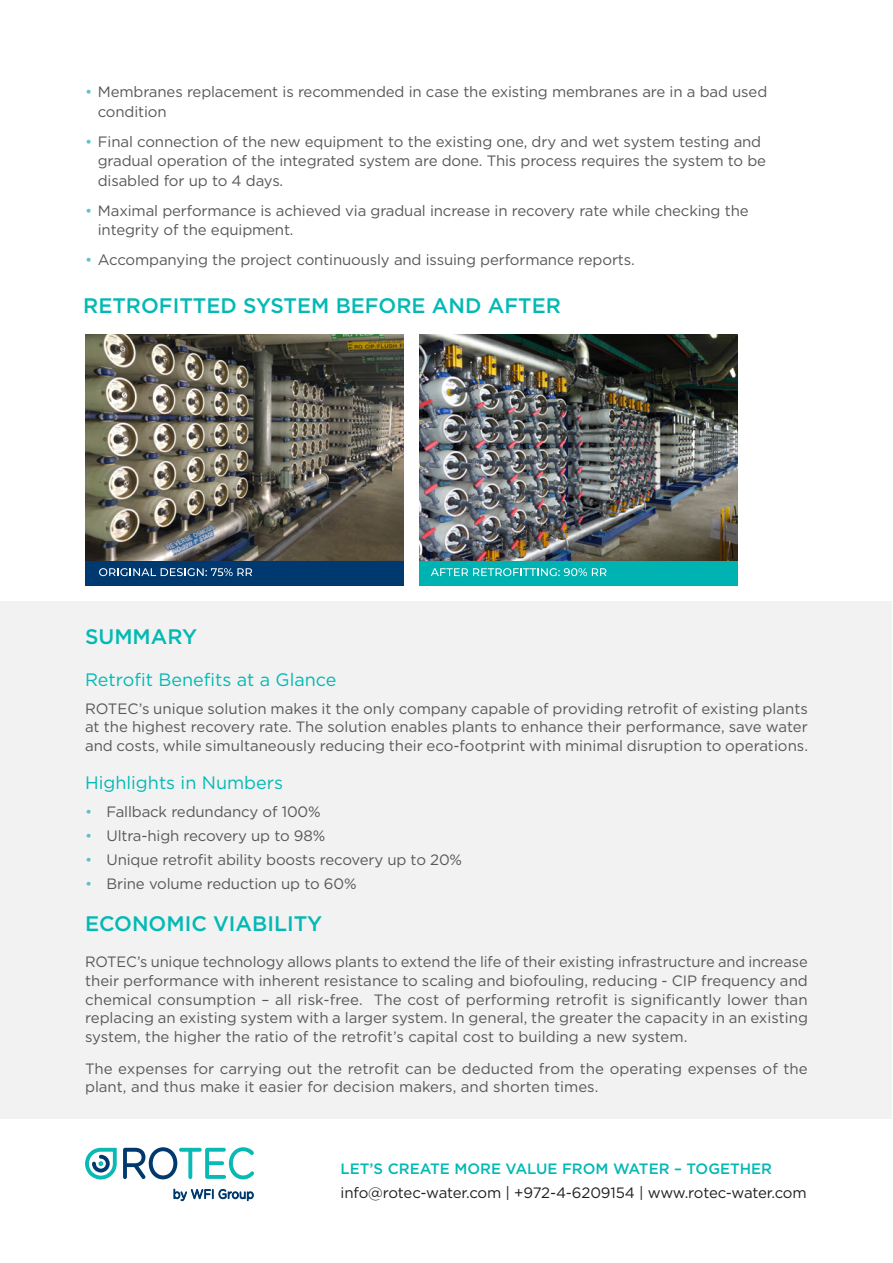
<style>
.page{position:relative;width:893px;height:1263px;background:#fff}
.page>*{position:absolute;margin:0;border:0;box-sizing:border-box;transform-origin:0 0}
.Header_14{font:500 21px "Gotham";color:#03b9b4}
.Header_14-2{font:18px "Gotham";color:#03b9b4}
.bullets{font:18px "Gotham";color:#03b9b4}
.Body_Text{font:15px/18.8px "Gotham";letter-spacing:-.01em;color:#57585a}
.Text{font:15px "Gotham";letter-spacing:-.015em;color:#231f20}
.Header_10{font:500 15px "Gotham";color:#03b9b4}
.s1{color:#5ac4c1}
</style>
<div class="page">
<div style="left:1px;top:601px;width:891px;height:517px;background:#f2f2f2"></div>
<div style="left:85px;top:560px;width:318px;height:25px;background:#003870"></div>
<div style="left:419px;top:560px;width:318px;height:25px;background:#00b3b3"></div>
<svg style="left:99px;top:568px;width:153px;height:8px"></svg>
<svg style="left:431px;top:568px;width:175px;height:8px"></svg>
<img style="left:419px;top:334px;width:319px;height:226px">
<img style="left:85px;top:334px;width:318px;height:226px">
<svg style="left:123px;top:1147px;width:131px;height:32px"></svg>
<svg style="left:85px;top:1148px;width:32px;height:31px"></svg>
<svg style="left:174px;top:1188px;width:39px;height:13px"></svg>
<svg style="left:219px;top:1189px;width:35px;height:12px"></svg>
<p class="Body_Text" style="left:98px;top:82px;width:671px;line-height:19.5px;text-indent:-13px"><span class="s1">•</span> Membranes replacement is recommended in case the existing membranes are in a bad used condition</p>
<p class="Body_Text" style="left:98px;top:131px;width:670px;line-height:19.5px;text-indent:-13px"><span class="s1">•</span> Final connection of the new equipment to the existing one, dry and wet system testing and gradual operation of the integrated system are done. This process requires the system to be disabled for up to 4 days.</p>
<p class="Body_Text" style="left:98px;top:200px;width:652px;line-height:19.5px;text-indent:-13px"><span class="s1">•</span> Maximal performance is achieved via gradual increase in recovery rate while checking the integrity of the equipment.</p>
<p class="Body_Text" style="left:85px;top:250px;width:551px"><span class="s1">•</span> Accompanying the project continuously and issuing performance reports.</p>
<p class="Header_14" style="left:83px;top:292px;width:479px">RETROFITTED SYSTEM BEFORE AND AFTER</p>
<p class="Header_14" style="left:85px;top:623px;width:114px">SUMMARY</p>
<p class="Header_14-2" style="left:85px;top:668px;width:253px">Retrofit Benefits at a Glance</p>
<p class="Body_Text" style="left:85px;top:699px;width:724px;text-align:justify">ROTEC’s unique solution makes it the only company capable of providing retrofit of existing plants at the highest recovery rate. The solution enables plants to enhance their performance, save water and costs, while simultaneously reducing their eco-footprint with minimal disruption to operations.</p>
<p class="bullets" style="left:85px;top:771px;width:200px">Highlights in Numbers</p>
<p class="Body_Text" style="left:85px;top:802px;width:237px"><span class="s1">•</span> Fallback redundancy of 100%</p>
<p class="Body_Text" style="left:85px;top:826px;width:242px"><span class="s1">•</span> Ultra-high recovery up to 98%</p>
<p class="Body_Text" style="left:85px;top:850px;width:379px"><span class="s1">•</span> Unique retrofit ability boosts recovery up to 20%</p>
<p class="Body_Text" style="left:85px;top:874px;width:273px"><span class="s1">•</span> Brine volume reduction up to 60%</p>
<p class="Header_14" style="left:85px;top:910px;width:239px">ECONOMIC VIABILITY</p>
<p class="Body_Text" style="left:85px;top:952px;width:724px;text-align:justify">ROTEC’s unique technology allows plants to extend the life of their existing infrastructure and increase their performance with inherent resistance to scaling and biofouling, reducing - CIP frequency and chemical consumption – all risk-free. The cost of performing retrofit is significantly lower than replacing an existing system with a larger system. In general, the greater the capacity in an existing system, the higher the ratio of the retrofit’s capital cost to building a new system.</p>
<p class="Body_Text" style="left:85px;top:1058px;width:724px">The expenses for carrying out the retrofit can be deducted from the operating expenses of the plant, and thus make it easier for decision makers, and shorten times.</p>
<p class="Header_10" style="left:341px;top:1159px;width:433px">LET’S CREATE MORE VALUE FROM WATER – TOGETHER</p>
<p class="Text" style="left:341px;top:1183px;width:468px">info@rotec-water.com | +972-4-6209154 | www.rotec-water.com</p>
</div>
